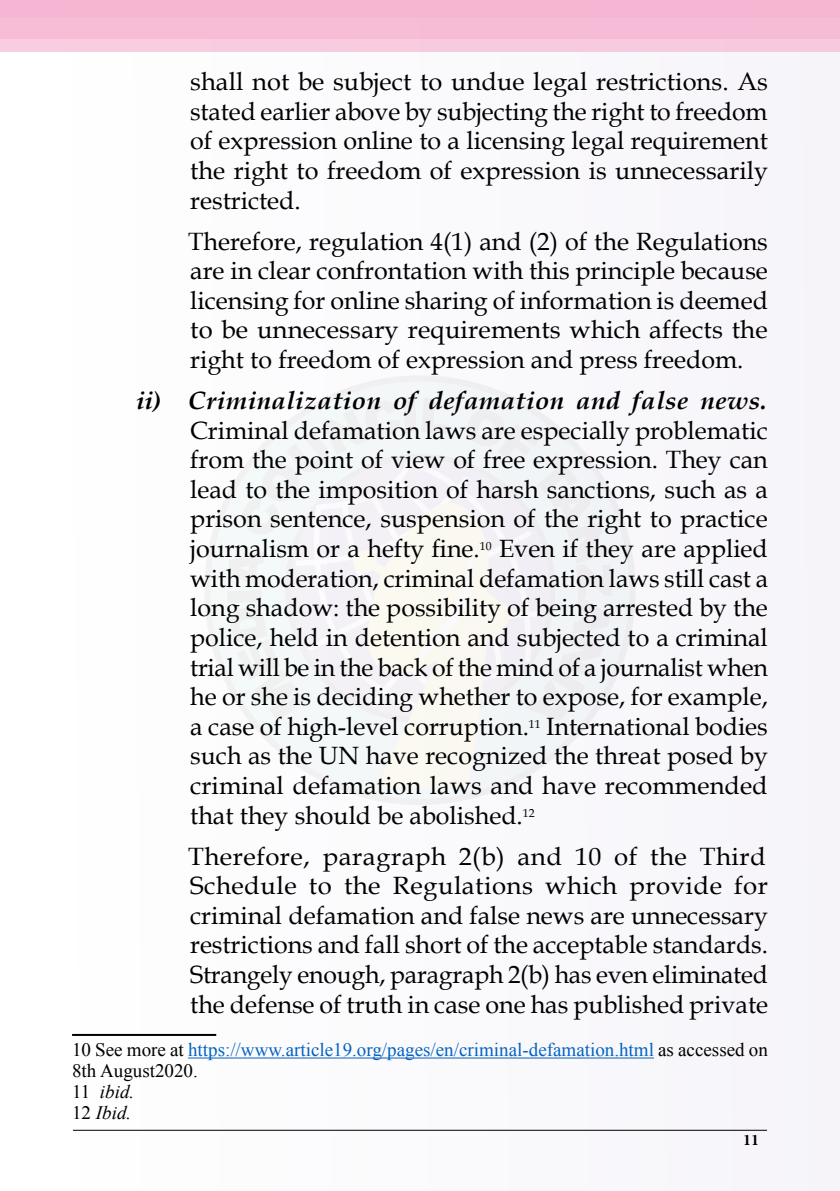
<style>
.page{position:relative;width:840px;height:1191px;background:#fff}
.page>*{position:absolute;margin:0;border:0;box-sizing:border-box;transform-origin:0 0}
.t1{font:25px/29.6px "Book Antiqua";color:#000;text-align:justify}
.t2{font:italic 700 25px "Book Antiqua";letter-spacing:.015em;color:#000}
.t3{font:19px/21px "Times New Roman";color:#0563c1}
.t4{font:700 16px "Minion Pro";color:#000}
.s1{color:#000}
.s2{font-style:italic;color:#000}
</style>
<div class="page">
<div style="left:0;top:0;width:839px;height:1191px;background:#fbfafc"></div>
<hr style="left:0;top:0;width:1px;height:1191px;background:#d1c8e2">
<div style="left:207px;top:378px;width:425px;height:424px;background:#f4f7f8;border-radius:50%"></div>
<svg style="left:325px;top:397px;width:287px;height:325px"></svg>
<hr style="left:73px;top:1130px;width:693px;height:1px;background:#000">
<div style="left:0;top:0;width:839px;height:51px;background:linear-gradient(to right,#f9cbdf,#f6c7dd)"></div>
<div style="left:0;top:0;width:839px;height:38px;background:#f7bcd6"></div>
<div style="left:0;top:0;width:839px;height:18px;background:#f6b6d2"></div>
<hr style="left:72px;top:1034px;width:144px;height:2px;background:#000">
<hr style="left:188px;top:1057px;width:465px;height:1px;background:#0563c1">
<p class="t1" style="left:190px;top:66px;width:579px">shall not be subject to undue legal restrictions. As stated earlier above by subjecting the right to freedom of expression online to a licensing legal requirement the right to freedom of expression is unnecessarily restricted.</p>
<p class="t1" style="left:188px;top:226px;width:581px">Therefore, regulation 4(1) and (2) of the Regulations are in clear confrontation with this principle because licensing for online sharing of information is deemed to be unnecessary requirements which affects the right to freedom of expression and press freedom.</p>
<p class="t2" style="left:136px;top:383px;width:632px">ii) Criminalization of defamation and false news.</p>
<p class="t1" style="left:190px;top:415px;width:579px">Criminal defamation laws are especially problematic from the point of view of free expression. They can lead to the imposition of harsh sanctions, such as a prison sentence, suspension of the right to practice journalism or a hefty fine.<sup>10</sup> Even if they are applied with moderation, criminal defamation laws still cast a long shadow: the possibility of being arrested by the police, held in detention and subjected to a criminal trial will be in the back of the mind of a journalist when he or she is deciding whether to expose, for example, a case of high-level corruption.<sup>11</sup> International bodies such as the UN have recognized the threat posed by criminal defamation laws and have recommended that they should be abolished.<sup>12</sup></p>
<p class="t1" style="left:188px;top:840px;width:581px">Therefore, paragraph 2(b) and 10 of the Third Schedule to the Regulations which provide for criminal defamation and false news are unnecessary restrictions and fall short of the acceptable standards.<br>Strangely enough, paragraph 2(b) has even eliminated the defense of truth in case one has published private</p>
<p class="t3" style="left:72px;top:1038px;width:697px"><span class="s1">10 See more at</span> https://www.article19.org/pages/en/criminal-defamation.html <span class="s1">as accessed on<br>8th August2020.<br>11</span> <span class="s2">ibid.<br></span><span class="s1">12</span> <span class="s2">Ibid.</span></p>
<p class="t4" style="left:742px;top:1130px;width:17px">11</p>
</div>
